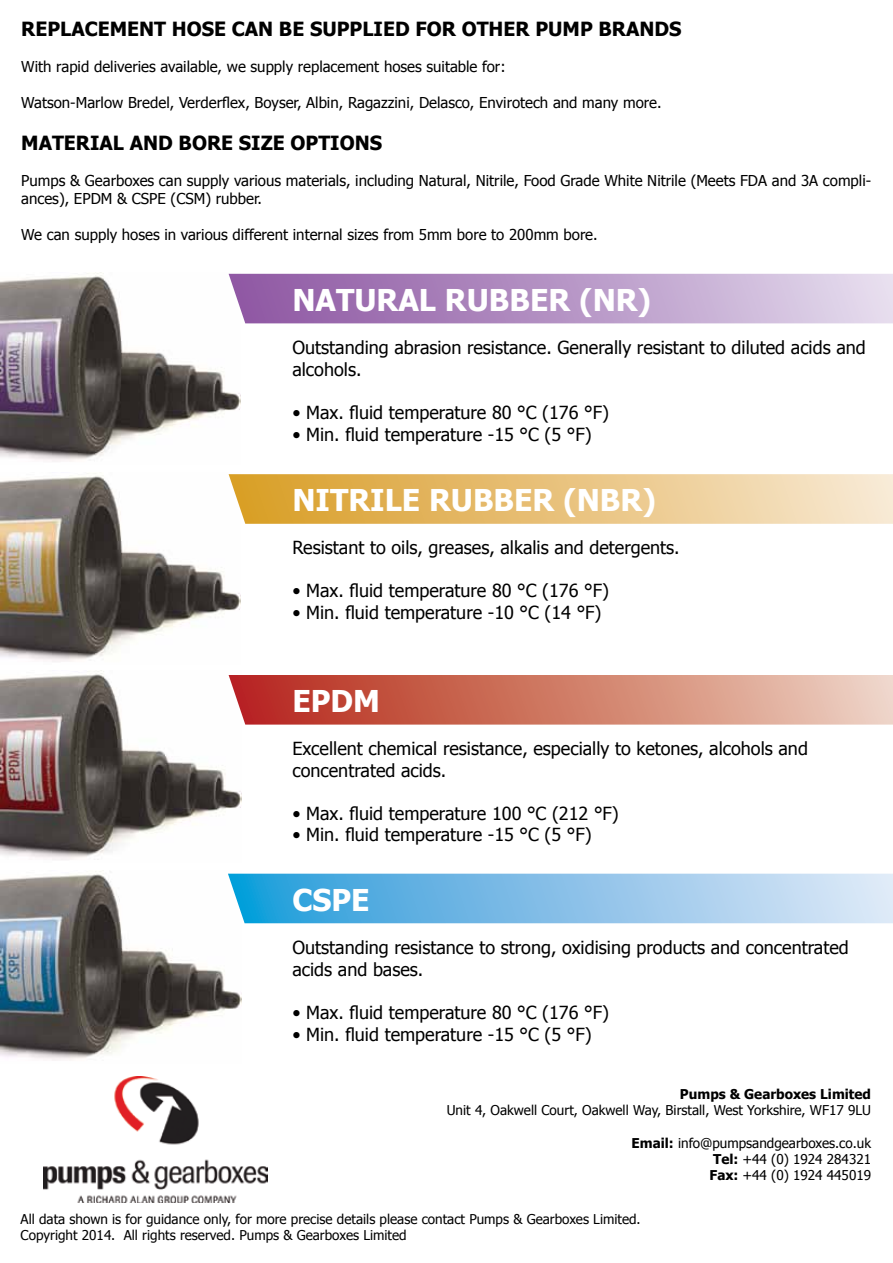
<style>
.page{position:relative;width:893px;height:1263px;background:#fff}
.page>*{position:absolute;margin:0;border:0;box-sizing:border-box;transform-origin:0 0}
.t1{font:700 30px "Tahoma";color:#fff}
.t2{font:700 19.5px "Tahoma";color:#000}
.t3{font:18px/21.6px "Tahoma";color:#000}
.t4{font:15px/18px "Tahoma";color:#000}
.t5{font:13.5px/16.2px "Tahoma";color:#000}
.t6{font:700 13.5px "Tahoma";color:#000}
.s1{font-size:19.65px}
.s2{font-weight:700}
</style>
<div class="page">
<img style="left:0;top:272px;width:241px;height:190px">
<img style="left:0;top:473px;width:241px;height:189px">
<img style="left:1px;top:670px;width:241px;height:190px">
<img style="left:0;top:871px;width:242px;height:190px">
<svg style="left:228px;top:874px;width:665px;height:49px;background:#86c2e8"></svg>
<svg style="left:229px;top:675px;width:664px;height:50px;background:#d17f6e"></svg>
<svg style="left:229px;top:474px;width:664px;height:50px;background:#e9c480"></svg>
<svg style="left:229px;top:274px;width:664px;height:49px;background:#b898c7"></svg>
<img style="left:44px;top:1077px;width:224px;height:125px">
<p class="t2" style="left:21px;top:15px;width:40px">R<span class="s1">E</span>PLAC</p>
<p class="t2" style="left:98px;top:15px;width:89px"><span class="s1">E</span>M<span class="s1">E</span>NT HOS</p>
<p class="t2" style="left:214px;top:15px;width:32px"><span class="s1">E</span> CAN</p>
<p class="t2" style="left:279px;top:15px;width:44px">BE SUPPLI</p>
<p class="t2" style="left:383px;top:15px;width:47px"><span class="s1">E</span>D FOR</p>
<p class="t2" style="left:462px;top:15px;width:15px">OTHER</p>
<p class="t2" style="left:535px;top:15px;width:15px">PUMP</p>
<p class="t2" style="left:599px;top:15px;width:15px">BRANDS</p>
<p class="t4" style="left:21px;top:57px;width:486px">With rapid deliveries available, we supply replacement hoses suitable for:</p>
<p class="t4" style="left:21px;top:93px;width:642px">Watson-Marlow Bredel, Verderflex, Boyser, Albin, Ragazzini, Delasco, Envirotech and many more.</p>
<p class="t2" style="left:21px;top:129px;width:68px">MAT<span class="s1">E</span>RIAL</p>
<p class="t2" style="left:130px;top:129px;width:16px">AND</p>
<p class="t2" style="left:179px;top:129px;width:15px">BOR</p>
<p class="t2" style="left:221px;top:129px;width:84px"><span class="s1">E</span>SIZ<span class="s1">E</span>OPTIONS</p>
<p class="t4" style="left:21px;top:170px;width:851px">Pumps &amp; Gearboxes can supply various materials, including Natural, Nitrile, Food Grade White Nitrile (Meets FDA and 3A compli&shy;ances), EPDM &amp; CSPE (CSM) rubber.</p>
<p class="t4" style="left:21px;top:224px;width:578px">We can supply hoses in various different internal sizes from 5mm bore to 200mm bore.</p>
<h1 class="t1" style="left:292px;top:279px;width:360px">NATURAL RUBBER (NR)</h1>
<p class="t3" style="left:292px;top:336px;width:575px">Outstanding abrasion resistance. Generally resistant to diluted acids and alcohols.</p>
<p class="t3" style="left:292px;top:401px;width:318px">• Max. fluid temperature 80 °C (176 °F)</p>
<p class="t3" style="left:292px;top:422px;width:301px">• Min. fluid temperature -15 °C (5 °F)</p>
<h1 class="t1" style="left:292px;top:479px;width:365px">NITRILE RUBBER (NBR)</h1>
<p class="t3" style="left:292px;top:536px;width:389px">Resistant to oils, greases, alkalis and detergents.</p>
<p class="t3" style="left:292px;top:579px;width:318px">• Max. fluid temperature 80 °C (176 °F)</p>
<p class="t3" style="left:292px;top:601px;width:311px">• Min. fluid temperature -10 °C (14 °F)</p>
<h1 class="t1" style="left:292px;top:680px;width:89px">EPDM</h1>
<p class="t3" style="left:292px;top:737px;width:517px">Excellent chemical resistance, especially to ketones, alcohols and concentrated acids.</p>
<p class="t3" style="left:292px;top:802px;width:328px">• Max. fluid temperature 100 °C (212 °F)</p>
<p class="t3" style="left:292px;top:823px;width:301px">• Min. fluid temperature -15 °C (5 °F)</p>
<h1 class="t1" style="left:292px;top:879px;width:79px">CSPE</h1>
<p class="t3" style="left:292px;top:936px;width:558px">Outstanding resistance to strong, oxidising products and concentrated acids and bases.</p>
<p class="t3" style="left:292px;top:1001px;width:318px">• Max. fluid temperature 80 °C (176 °F)</p>
<p class="t3" style="left:292px;top:1022px;width:301px">• Min. fluid temperature -15 °C (5 °F)</p>
<p class="t6" style="left:680px;top:1085px;width:193px">PUMPS &amp; GEARBOXES LIMITED</p>
<p class="t5" style="left:447px;top:1102px;width:426px">Unit 4, Oakwell Court, Oakwell Way, Birstall, West Yorkshire, WF17 9LU</p>
<p class="t5" style="left:709px;top:1134px;width:163px;text-align:justify;text-indent:-78px"><span class="s2">EMAIL:</span> info@pumpsandgearboxes.co.uk <span class="s2">TEL:</span> +44 (0) 1924 284321<br><span class="s2">FAX:</span> +44 (0) 1924 445019</p>
<p class="t5" style="left:21px;top:1210px;width:622px">All data shown is for guidance only, for more precise details please contact Pumps &amp; Gearboxes Limited.<br>Copyright 2014. All rights reserved. Pumps &amp; Gearboxes Limited</p>
</div>
